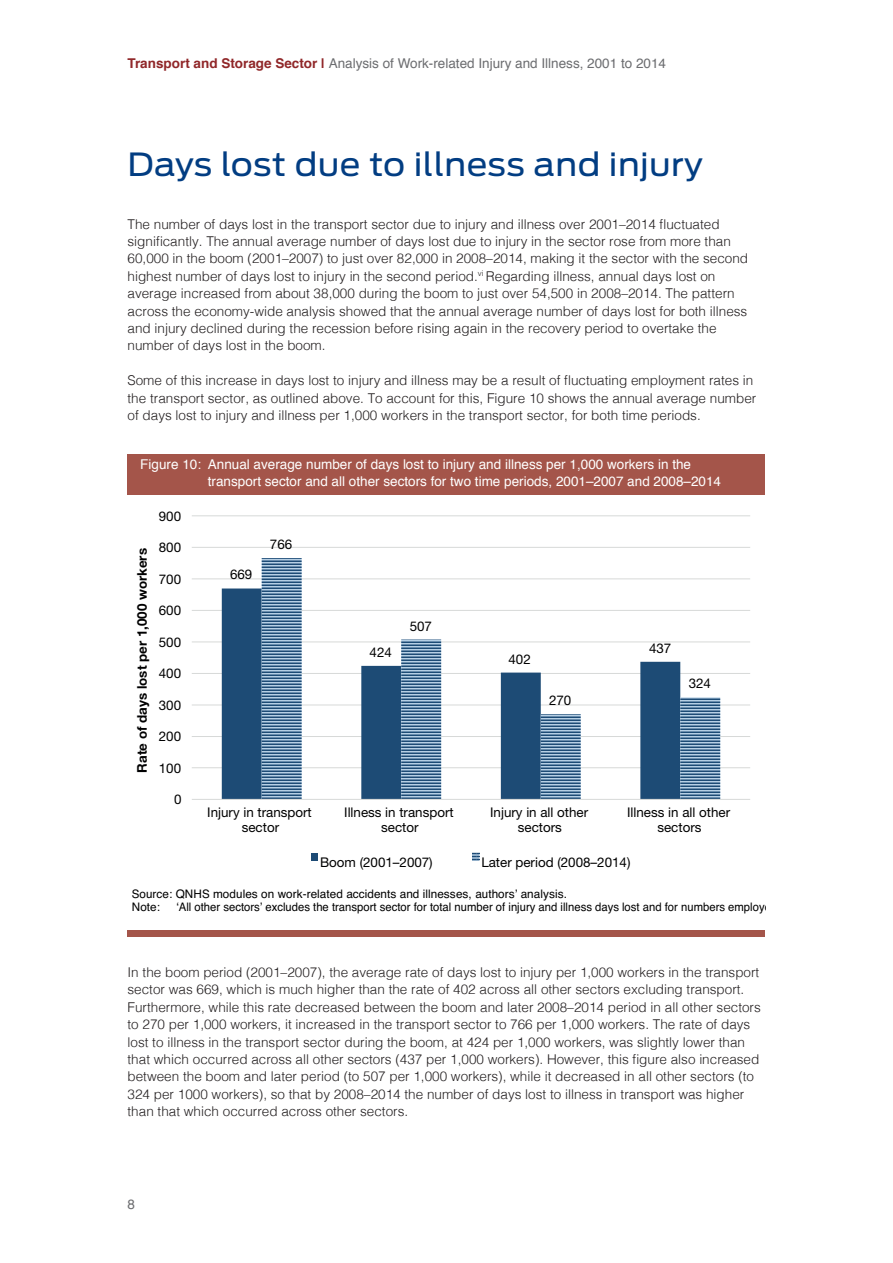
<style>
.page{position:relative;width:893px;height:1263px;background:#fff}
.page>*{position:absolute;margin:0;border:0;box-sizing:border-box;transform-origin:0 0}
.t1{font:31.8px "Ford Antenna";letter-spacing:.01em;color:#023d82;scale:1.09 1}
.t2{font:300 13.5px/17.4px "Helvetica";color:#231f20}
.t3{font:13.5px/16.2px "Helvetica";color:#fff}
.t4{font:13.5px "Helvetica";color:#6c6d70}
.t5{font:13.35px/14.5px "Helvetica Neue";color:#000001;text-align:center}
.t6{font:700 13.35px "Helvetica Neue";color:#000001}
.t7{font:11.7px "Helvetica";color:#000001;scale:.96 1}
.t8{font:11.7px/14px "Helvetica";color:#000001}
.s1{font-weight:700;color:#902729}
</style>
<div class="page">
<div style="left:128px;top:454px;width:637px;height:40px;background:#a4554a"></div>
<div style="left:128px;top:930px;width:637px;height:7px;background:#a4554a"></div>
<hr style="left:192px;top:767px;width:558px;height:1px;background:#d7d9d8">
<hr style="left:192px;top:736px;width:558px;height:1px;background:#d7d9d8">
<hr style="left:192px;top:704px;width:558px;height:1px;background:#d7d9d8">
<hr style="left:192px;top:673px;width:558px;height:1px;background:#d7d9d8">
<hr style="left:192px;top:641px;width:558px;height:1px;background:#d7d9d8">
<hr style="left:192px;top:610px;width:558px;height:1px;background:#d7d9d8">
<hr style="left:192px;top:578px;width:558px;height:1px;background:#d7d9d8">
<hr style="left:192px;top:547px;width:558px;height:1px;background:#d7d9d8">
<hr style="left:192px;top:515px;width:558px;height:1px;background:#d7d9d8">
<div style="left:222px;top:588px;width:40px;height:211px;background:#1d4b75"></div>
<svg style="left:262px;top:558px;width:458px;height:241px"></svg>
<hr style="left:192px;top:799px;width:558px;height:1px;background:#d7d9d8">
<div style="left:312px;top:853px;width:6px;height:7px;background:#1d4b75"></div>
<svg style="left:473px;top:853px;width:6px;height:7px"></svg>
<p class="t4" style="left:128px;top:52px;width:540px"><span class="s1">Transport and Storage Sector |</span> Analysis of Work-related Injury and Illness, 2001 to 2014</p>
<h1 class="t1" style="left:128px;top:137px;width:529px">Days lost due to illness and injury</h1>
<p class="t2" style="left:128px;top:214px;width:622px">The number of days lost in the transport sector due to injury and illness over 2001–2014 fluctuated significantly. The annual average number of days lost due to injury in the sector rose from more than 60,000 in the boom (2001–2007) to just over 82,000 in 2008–2014, making it the sector with the second highest number of days lost to injury in the second period.<sup>vi</sup> Regarding illness, annual days lost on average increased from about 38,000 during the boom to just over 54,500 in 2008–2014. The pattern across the economy-wide analysis showed that the annual average number of days lost for both illness and injury declined during the recession before rising again in the recovery period to overtake the number of days lost in the boom.</p>
<p class="t2" style="left:128px;top:371px;width:630px">Some of this increase in days lost to injury and illness may be a result of fluctuating employment rates in the transport sector, as outlined above. To account for this, Figure 10 shows the annual average number of days lost to injury and illness per 1,000 workers in the transport sector, for both time periods.</p>
<p class="t3" style="left:208px;top:457px;width:515px;text-indent:-68px">Figure 10: Annual average number of days lost to injury and illness per 1,000 workers in the transport sector and all other sectors for two time periods, 2001–2007 and 2008–2014</p>
<p class="t6" style="left:134px;top:773px;width:226px;rotate:-90deg">Rate of days lost per 1,000 workers</p>
<p class="t5" style="left:159px;top:509px;width:24px">900</p>
<p class="t5" style="left:159px;top:540px;width:24px">800</p>
<p class="t5" style="left:159px;top:572px;width:24px">700</p>
<p class="t5" style="left:159px;top:603px;width:24px">600</p>
<p class="t5" style="left:159px;top:634px;width:24px">500</p>
<p class="t5" style="left:159px;top:666px;width:24px">400</p>
<p class="t5" style="left:159px;top:697px;width:24px">300</p>
<p class="t5" style="left:159px;top:729px;width:24px">200</p>
<p class="t5" style="left:159px;top:760px;width:24px">100</p>
<p class="t5" style="left:174px;top:792px;width:9px">0</p>
<p class="t5" style="left:230px;top:567px;width:24px">669</p>
<p class="t5" style="left:270px;top:537px;width:24px">766</p>
<p class="t5" style="left:370px;top:645px;width:24px">424</p>
<p class="t5" style="left:410px;top:618px;width:24px">507</p>
<p class="t5" style="left:508px;top:651px;width:24px">402</p>
<p class="t5" style="left:549px;top:693px;width:24px">270</p>
<p class="t5" style="left:649px;top:640px;width:24px">437</p>
<p class="t5" style="left:689px;top:676px;width:24px">324</p>
<p class="t5" style="left:207px;top:805px;width:106px">Injury in transport sector</p>
<p class="t5" style="left:344px;top:805px;width:111px">Illness in transport sector</p>
<p class="t5" style="left:490px;top:805px;width:100px">Injury in all other sectors</p>
<p class="t5" style="left:627px;top:805px;width:105px">Illness in all other sectors</p>
<p class="t5" style="left:320px;top:855px;width:114px">Boom (2001–2007)</p>
<p class="t5" style="left:481px;top:855px;width:151px">Later period (2008–2014)</p>
<p class="t8" style="left:132px;top:887px;width:437px">Source: QNHS modules on work-related accidents and illnesses, authors’ analysis.<br>Note:</p>
<p class="t7" style="left:176px;top:898px;width:631px">‘All other sectors’ excludes the transport sector for total number of injury and illness days lost and for numbers employed.</p>
<p class="t2" style="left:128px;top:962px;width:635px">In the boom period (2001–2007), the average rate of days lost to injury per 1,000 workers in the transport sector was 669, which is much higher than the rate of 402 across all other sectors excluding transport.<br>Furthermore, while this rate decreased between the boom and later 2008–2014 period in all other sectors to 270 per 1,000 workers, it increased in the transport sector to 766 per 1,000 workers. The rate of days lost to illness in the transport sector during the boom, at 424 per 1,000 workers, was slightly lower than that which occurred across all other sectors (437 per 1,000 workers). However, this figure also increased between the boom and later period (to 507 per 1,000 workers), while it decreased in all other sectors (to 324 per 1000 workers), so that by 2008–2014 the number of days lost to illness in transport was higher than that which occurred across other sectors.</p>
<p class="t4" style="left:128px;top:1194px;width:9px">8</p>
</div>
